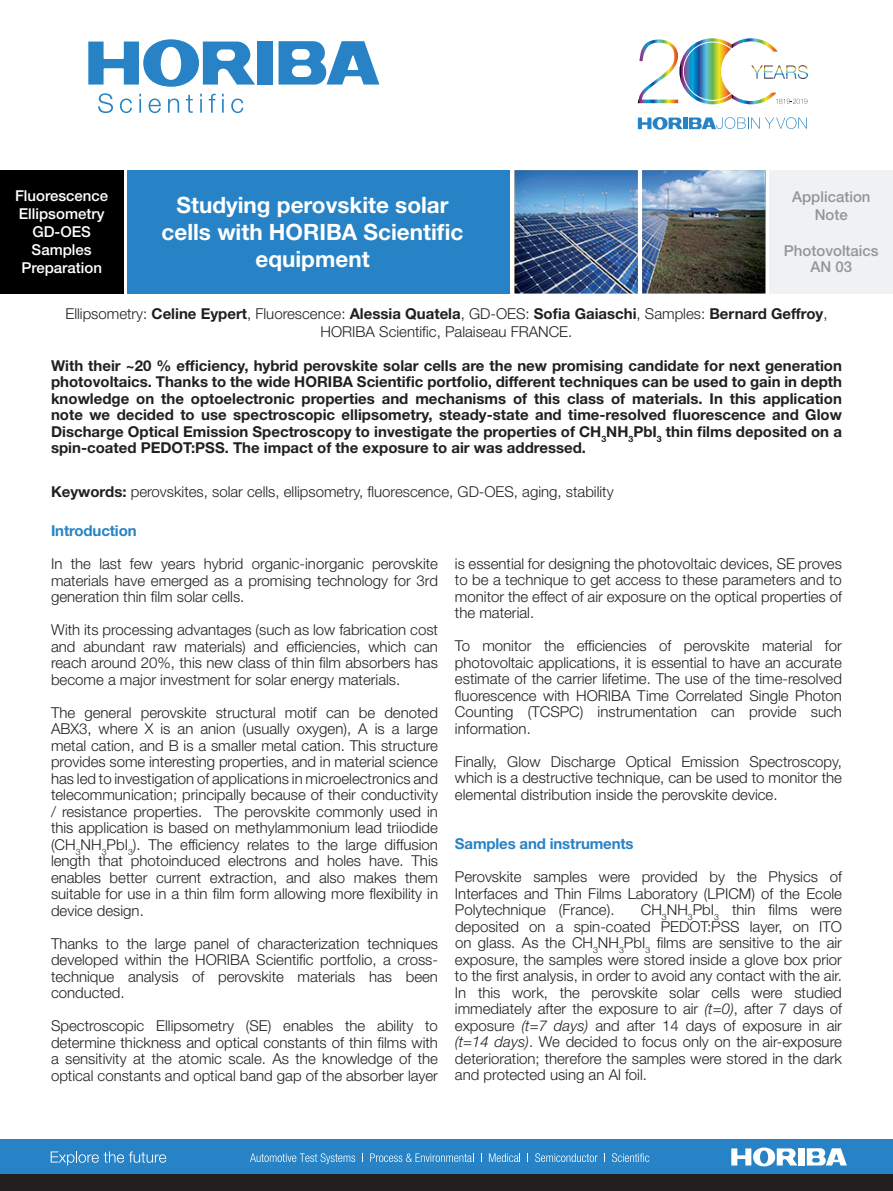
<style>
.page{position:relative;width:893px;height:1191px;background:#fff}
.page>*{position:absolute;margin:0;border:0;box-sizing:border-box;transform-origin:0 0}
.t1{font:700 22.5px/27px "Helvetica Neue LT Std";color:#fff;text-align:center}
.t2{font:300 15px/16.5px "Helvetica Neue LT Std";color:#231f20;text-align:justify}
.t3{font:700 15px/16.5px "Helvetica Neue LT Std";color:#231f20;text-align:justify}
.t4{font:500 15px/18px "Helvetica Neue LT Std";color:#fff;text-align:center}
.t5{font:700 15px "Helvetica Neue LT Std";letter-spacing:-.01em;color:#2783c5}
.t6{font:500 15px/18px "Helvetica Neue LT Std";color:#939598;text-align:center}
.s1{font-weight:700}
.s2{font-style:italic}
</style>
<div class="page">
<div style="left:258px;top:42px;width:15px;height:43px;background:#2783c5"></div>
<svg style="left:88px;top:39px;width:167px;height:48px"></svg>
<svg style="left:279px;top:41px;width:100px;height:44px"></svg>
<svg style="left:98px;top:93px;width:15px;height:20px"></svg>
<svg style="left:120px;top:99px;width:12px;height:14px"></svg>
<svg style="left:139px;top:94px;width:2px;height:19px"></svg>
<svg style="left:149px;top:99px;width:12px;height:14px"></svg>
<svg style="left:168px;top:99px;width:11px;height:14px"></svg>
<svg style="left:186px;top:95px;width:7px;height:18px"></svg>
<svg style="left:200px;top:94px;width:2px;height:19px"></svg>
<svg style="left:209px;top:94px;width:7px;height:19px"></svg>
<svg style="left:222px;top:94px;width:2px;height:19px"></svg>
<svg style="left:231px;top:99px;width:12px;height:14px"></svg>
<div style="left:128px;top:170px;width:382px;height:123px;background:#2783c5"></div>
<div style="left:770px;top:170px;width:123px;height:123px;background:#f0f1f2"></div>
<div style="left:0;top:170px;width:123px;height:123px;background:#000001"></div>
<img style="left:514px;top:170px;width:251px;height:123px">
<div style="left:0;top:1174px;width:893px;height:17px;background:#231f20"></div>
<div style="left:0;top:1140px;width:893px;height:34px;background:#2783c5"></div>
<div style="left:798px;top:1148px;width:6px;height:17px;background:#fff"></div>
<svg style="left:731px;top:1147px;width:66px;height:19px"></svg>
<svg style="left:807px;top:1148px;width:40px;height:17px"></svg>
<svg style="left:51px;top:1151px;width:115px;height:14px"></svg>
<svg style="left:250px;top:1153px;width:105px;height:11px"></svg>
<svg style="left:370px;top:1153px;width:104px;height:9px"></svg>
<svg style="left:489px;top:1153px;width:31px;height:9px"></svg>
<svg style="left:535px;top:1153px;width:63px;height:9px"></svg>
<svg style="left:612px;top:1153px;width:37px;height:9px"></svg>
<hr style="left:683px;top:118px;width:4px;height:11px;background:#2783c5">
<svg style="left:638px;top:117px;width:45px;height:13px"></svg>
<svg style="left:689px;top:117px;width:118px;height:12px"></svg>
<img style="left:638px;top:38px;width:170px;height:66px">
<div style="left:683px;top:42px;width:59px;height:59px;border:1px solid #fff;border-radius:50%"></div>
<p class="t4" style="left:15px;top:187px;width:95px">Fluorescence<br>Ellipsometry<br>GD-OES<br>Samples<br>Preparation</p>
<h1 class="t1" style="left:162px;top:191px;width:303px">Studying perovskite solar cells with HORIBA Scientific equipment</h1>
<p class="t6" style="left:792px;top:187px;width:80px">Application<br>Note</p>
<p class="t6" style="left:784px;top:242px;width:96px;line-height:16.5px">Photovoltaics<br>AN 03</p>
<p class="t2" style="left:65px;top:305px;width:763px;line-height:18px;text-align:center">Ellipsometry: <span class="s1">Celine Eypert</span>, Fluorescence: <span class="s1">Alessia Quatela</span>, GD-OES: <span class="s1">Sofia Gaiaschi</span>, Samples: <span class="s1">Bernard Geffroy</span>,<br>HORIBA Scientific, Palaiseau FRANCE.</p>
<p class="t3" style="left:51px;top:357px;width:792px">With their ~20 % efficiency, hybrid perovskite solar cells are the new promising candidate for next generation photovoltaics. Thanks to the wide HORIBA Scientific portfolio, different techniques can be used to gain in depth knowledge on the optoelectronic properties and mechanisms of this class of materials. In this application note we decided to use spectroscopic ellipsometry, steady-state and time-resolved fluorescence and Glow Discharge Optical Emission Spectroscopy to investigate the properties of CH<sub>3</sub>NH<sub>3</sub>PbI<sub>3</sub> thin films deposited on a spin-coated PEDOT:PSS. The impact of the exposure to air was addressed.</p>
<p class="t2" style="left:51px;top:483px;width:564px"><span class="s1">Keywords:</span> perovskites, solar cells, ellipsometry, fluorescence, GD-OES, aging, stability</p>
<p class="t5" style="left:51px;top:521px;width:87px">Introduction</p>
<p class="t2" style="left:51px;top:555px;width:388px">In the last few years hybrid organic-inorganic perovskite materials have emerged as a promising technology for 3rd generation thin film solar cells.</p>
<p class="t2" style="left:51px;top:621px;width:388px">With its processing advantages (such as low fabrication cost and abundant raw materials) and efficiencies, which can reach around 20%, this new class of thin film absorbers has become a major investment for solar energy materials.</p>
<p class="t2" style="left:51px;top:703px;width:388px">The general perovskite structural motif can be denoted ABX3, where X is an anion (usually oxygen), A is a large metal cation, and B is a smaller metal cation. This structure provides some interesting properties, and in material science has led to investigation of applications in microelectronics and telecommunication; principally because of their conductivity / resistance properties. The perovskite commonly used in this application is based on methylammonium lead triiodide (CH<sub>3</sub>NH<sub>3</sub>PbI<sub>3</sub>). The efficiency relates to the large diffusion length that photoinduced electrons and holes have. This enables better current extraction, and also makes them suitable for use in a thin film form allowing more flexibility in device design.</p>
<p class="t2" style="left:51px;top:934px;width:388px">Thanks to the large panel of characterization techniques developed within the HORIBA Scientific portfolio, a cross&shy;technique analysis of perovskite materials has been conducted.</p>
<p class="t2" style="left:51px;top:1017px;width:388px">Spectroscopic Ellipsometry (SE) enables the ability to determine thickness and optical constants of thin films with a sensitivity at the atomic scale. As the knowledge of the optical constants and optical band gap of the absorber layer</p>
<p class="t2" style="left:455px;top:555px;width:388px">is essential for designing the photovoltaic devices, SE proves to be a technique to get access to these parameters and to monitor the effect of air exposure on the optical properties of the material.</p>
<p class="t2" style="left:455px;top:637px;width:388px">To monitor the efficiencies of perovskite material for photovoltaic applications, it is essential to have an accurate estimate of the carrier lifetime. The use of the time-resolved fluorescence with HORIBA Time Correlated Single Photon Counting (TCSPC) instrumentation can provide such information.</p>
<p class="t2" style="left:455px;top:753px;width:388px">Finally, Glow Discharge Optical Emission Spectroscopy, which is a destructive technique, can be used to monitor the elemental distribution inside the perovskite device.</p>
<p class="t5" style="left:455px;top:834px;width:180px">Samples and instruments</p>
<p class="t2" style="left:455px;top:868px;width:388px">Perovskite samples were provided by the Physics of Interfaces and Thin Films Laboratory (LPICM) of the Ecole Polytechnique (France).</p>
<p class="t2" style="left:455px;top:901px;width:388px;text-indent:186px">CH<sub>3</sub>NH<sub>3</sub>PbI<sub>3</sub> thin films were deposited on a spin-coated PEDOT:PSS layer, on ITO on glass. As the CH<sub>3</sub>NH<sub>3</sub>PbI<sub>3</sub> films are sensitive to the air exposure, the samples were stored inside a glove box prior to the first analysis, in order to avoid any contact with the air.<br>In this work, the perovskite solar cells were studied immediately after the exposure to air <span class="s2">(t=0)</span>, after 7 days of exposure <span class="s2">(t=7 days)</span> and after 14 days of exposure in air <span class="s2">(t=14 days)</span>. We decided to focus only on the air-exposure deterioration; therefore the samples were stored in the dark and protected using an Al foil.</p>
</div>
